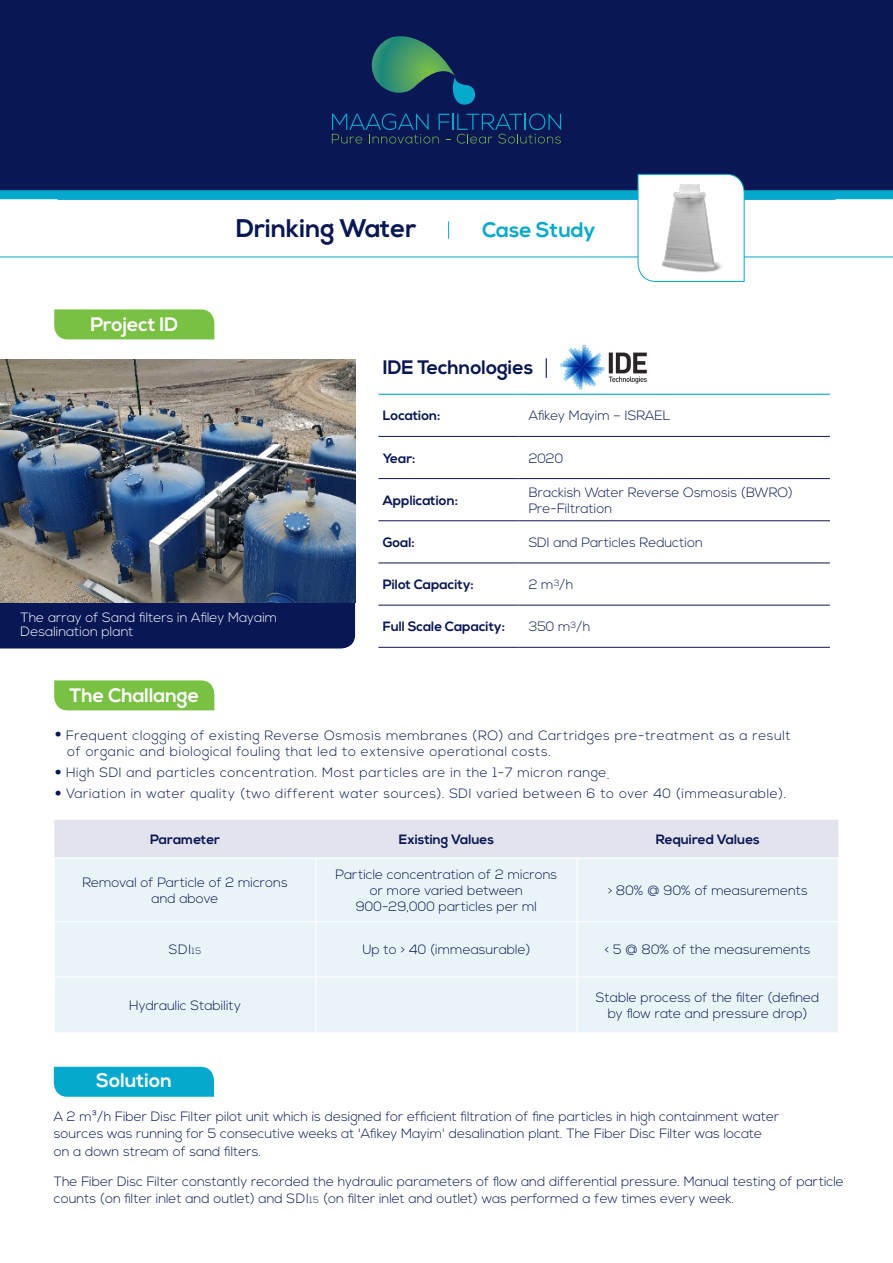
<style>
.page{position:relative;width:893px;height:1263px;background:#fff}
.page>*{position:absolute;margin:0;border:0;box-sizing:border-box;transform-origin:0 0}
.t1{font:700 25.5px "Nexa";color:#091855}
.t2{font:300 25.5px "Nexa";color:#091855}
.t3{font:700 21px "Nexa";color:#04a9cd}
.t4{font:700 19.5px "Nexa";color:#fff}
.t5{font:700 19.5px "Nexa";color:#091855}
.t6{font:300 13.5px/17.5px "Nexa";color:#091855}
.t7{font:300 13.5px "Nexa";letter-spacing:.04em;color:#091855}
.t8{font:700 13.5px "Nexa";color:#091855}
.t9{font:300 13.5px/14.5px "Nexa";color:#fff}
.t10{font:300 9px "Nexa";color:#091855}
.s1{font-size:13.5px}
</style>
<div class="page">
<div style="left:54px;top:820px;width:784px;height:37px;background:#e2e3ec"></div>
<div style="left:55px;top:858px;width:783px;height:174px;background:#e9f4f9"></div>
<hr style="left:315px;top:977px;width:1px;height:55px;background:#fff">
<hr style="left:576px;top:977px;width:2px;height:55px;background:#fff">
<hr style="left:315px;top:858px;width:1px;height:63px;background:#fff">
<hr style="left:576px;top:858px;width:2px;height:63px;background:#fff">
<hr style="left:54px;top:921px;width:262px;height:1px;background:#fff">
<hr style="left:54px;top:976px;width:262px;height:1px;background:#fff">
<hr style="left:316px;top:921px;width:261px;height:1px;background:#fff">
<hr style="left:315px;top:922px;width:1px;height:54px;background:#fff">
<hr style="left:316px;top:976px;width:261px;height:1px;background:#fff">
<hr style="left:577px;top:921px;width:262px;height:1px;background:#fff">
<hr style="left:576px;top:922px;width:2px;height:54px;background:#fff">
<hr style="left:577px;top:976px;width:262px;height:1px;background:#fff">
<hr style="left:378px;top:394px;width:140px;height:1px;background:#04a9cd">
<hr style="left:518px;top:394px;width:312px;height:1px;background:#04a9cd">
<hr style="left:378px;top:436px;width:140px;height:1px;background:#091855">
<hr style="left:518px;top:436px;width:312px;height:1px;background:#091855">
<hr style="left:378px;top:478px;width:140px;height:1px;background:#091855">
<hr style="left:518px;top:478px;width:312px;height:1px;background:#091855">
<hr style="left:378px;top:520px;width:140px;height:1px;background:#091855">
<hr style="left:518px;top:520px;width:312px;height:1px;background:#091855">
<hr style="left:378px;top:563px;width:140px;height:1px;background:#091855">
<hr style="left:518px;top:563px;width:312px;height:1px;background:#091855">
<hr style="left:378px;top:605px;width:140px;height:1px;background:#091855">
<hr style="left:518px;top:605px;width:312px;height:1px;background:#091855">
<hr style="left:378px;top:647px;width:140px;height:1px;background:#091855">
<hr style="left:518px;top:647px;width:312px;height:1px;background:#091855">
<div style="left:0;top:602px;width:355px;height:46px;background:#091855"></div>
<div style="left:0;top:0;width:893px;height:195px;background:#091855"></div>
<svg style="left:371px;top:36px;width:105px;height:69px"></svg>
<svg style="left:332px;top:113px;width:229px;height:31px"></svg>
<hr style="left:57px;top:199px;width:779px;height:1px;background:#04a9cd">
<div style="left:0;top:190px;width:893px;height:9px;background:#04a9cd"></div>
<img style="left:0;top:359px;width:355px;height:243px">
<div style="left:54px;top:309px;width:160px;height:30px;background:#79c142"></div>
<div style="left:54px;top:680px;width:160px;height:30px;background:#79c142"></div>
<svg style="left:546px;top:358px;width:1px;height:20px"></svg>
<div style="left:54px;top:1067px;width:160px;height:30px;background:#04a9cd"></div>
<hr style="left:0;top:257px;width:893px;height:1px;background:#04a9cd">
<svg style="left:638px;top:174px;width:106px;height:108px"></svg>
<svg style="left:448px;top:221px;width:1px;height:18px"></svg>
<img style="left:560px;top:344px;width:87px;height:46px">
<p class="t4" style="left:90px;top:313px;width:89px">Project ID</p>
<p class="t1" style="left:236px;top:214px;width:182px">Drinking Water</p>
<p class="t3" style="left:482px;top:218px;width:115px">Case Study</p>
<p class="t5" style="left:383px;top:356px;width:152px">IDE Technologies</p>
<p class="t6" style="left:529px;top:408px;width:143px">Afikey Mayim – ISRAEL</p>
<p class="t8" style="left:383px;top:408px;width:59px">Location:</p>
<p class="t8" style="left:383px;top:450px;width:34px">Year:</p>
<p class="t8" style="left:383px;top:492px;width:77px">Application:</p>
<p class="t8" style="left:383px;top:534px;width:34px">Goal:</p>
<p class="t8" style="left:383px;top:577px;width:93px">Pilot Capacity:</p>
<p class="t6" style="left:529px;top:450px;width:36px">2020</p>
<p class="t6" style="left:529px;top:484px;width:266px">Brackish Water Reverse Osmosis (BWRO(</p>
<p class="t6" style="left:529px;top:500px;width:85px">Pre-Filtration</p>
<p class="t6" style="left:529px;top:534px;width:176px">SDI and Particles Reduction</p>
<p class="t10" style="left:554px;top:578px;width:13px">3<span class="s1">/</span></p>
<p class="t6" style="left:529px;top:576px;width:27px">2 m</p>
<p class="t6" style="left:566px;top:576px;width:9px">h</p>
<p class="t9" style="left:21px;top:610px;width:258px">The array of Sand filters in Afiley Mayaim<br>Desalination plant</p>
<p class="t4" style="left:69px;top:683px;width:131px">The Challange</p>
<p class="t8" style="left:383px;top:619px;width:124px">Full Scale Capacity:</p>
<p class="t6" style="left:529px;top:618px;width:43px">350 m</p>
<p class="t10" style="left:571px;top:620px;width:13px">3<span class="s1">/</span></p>
<p class="t6" style="left:583px;top:618px;width:9px">h</p>
<p class="t7" style="left:66px;top:727px;width:726px">Frequent clogging of existing Reverse Osmosis membranes (RO) and Cartridges pre-treatment as a result</p>
<p class="t2" style="left:55px;top:720px;width:10px">•</p>
<p class="t7" style="left:67px;top:743px;width:485px">of organic and biological fouling that led to extensive operational costs.</p>
<p class="t7" style="left:66px;top:764px;width:542px">High SDI and particles concentration. Most particles are in the 1-7 micron range</p>
<p class="t2" style="left:55px;top:757px;width:10px">•</p>
<p class="t6" style="left:607px;top:766px;width:4px">.</p>
<p class="t7" style="left:66px;top:785px;width:722px">Variation in water quality (two different water sources .) SDI varied between 6 to over 40 (immeasurable .(</p>
<p class="t2" style="left:55px;top:778px;width:10px">•</p>
<p class="t8" style="left:399px;top:831px;width:97px">Existing Values</p>
<p class="t8" style="left:150px;top:831px;width:71px">Parameter</p>
<p class="t6" style="left:82px;top:875px;width:207px;line-height:16.2px;text-align:center">Removal of Particle of 2 microns and above</p>
<p class="t6" style="left:336px;top:866px;width:223px;line-height:16.2px;text-align:center">Particle concentration of 2 microns or more varied between<br>900-29,000 particles per ml</p>
<p class="t8" style="left:656px;top:831px;width:106px">Required Values</p>
<p class="t6" style="left:608px;top:882px;width:202px">&gt; 80% @ 90% of measurements</p>
<p class="t6" style="left:169px;top:942px;width:24px">SDI</p>
<p class="t10" style="left:192px;top:946px;width:11px">15</p>
<p class="t6" style="left:362px;top:942px;width:169px">Up to &gt; 40 (immeasurable)</p>
<p class="t6" style="left:605px;top:942px;width:207px">&lt; 5 @ 80% of the measurements</p>
<p class="t6" style="left:129px;top:997px;width:113px">Hydraulic Stability</p>
<p class="t6" style="left:596px;top:989px;width:225px">Stable process of the filter (defined</p>
<p class="t6" style="left:608px;top:1005px;width:201px">by flow rate and pressure drop(</p>
<p class="t4" style="left:96px;top:1069px;width:77px">Solution</p>
<p class="t6" style="left:54px;top:1108px;width:727px">A 2 m³/h Fiber Disc Filter pilot unit which is designed for efficient filtration of fine particles in high containment water sources was running for 5 consecutive weeks at 'Afikey Mayim' desalination plant. The Fiber Disc Filter was locate on a down stream of sand filters.</p>
<p class="t6" style="left:323px;top:1173px;width:522px;text-indent:-269px">The Fiber Disc Filter constantly recorded the hydraulic parameters of flow and differential pressure. Manual testing of particle (on filter inlet and outlet) was performed a few times every week.</p>
<p class="t6" style="left:54px;top:1190px;width:256px">counts (on filter inlet and outlet) and SDI</p>
<p class="t10" style="left:310px;top:1195px;width:11px">15</p>
</div>
